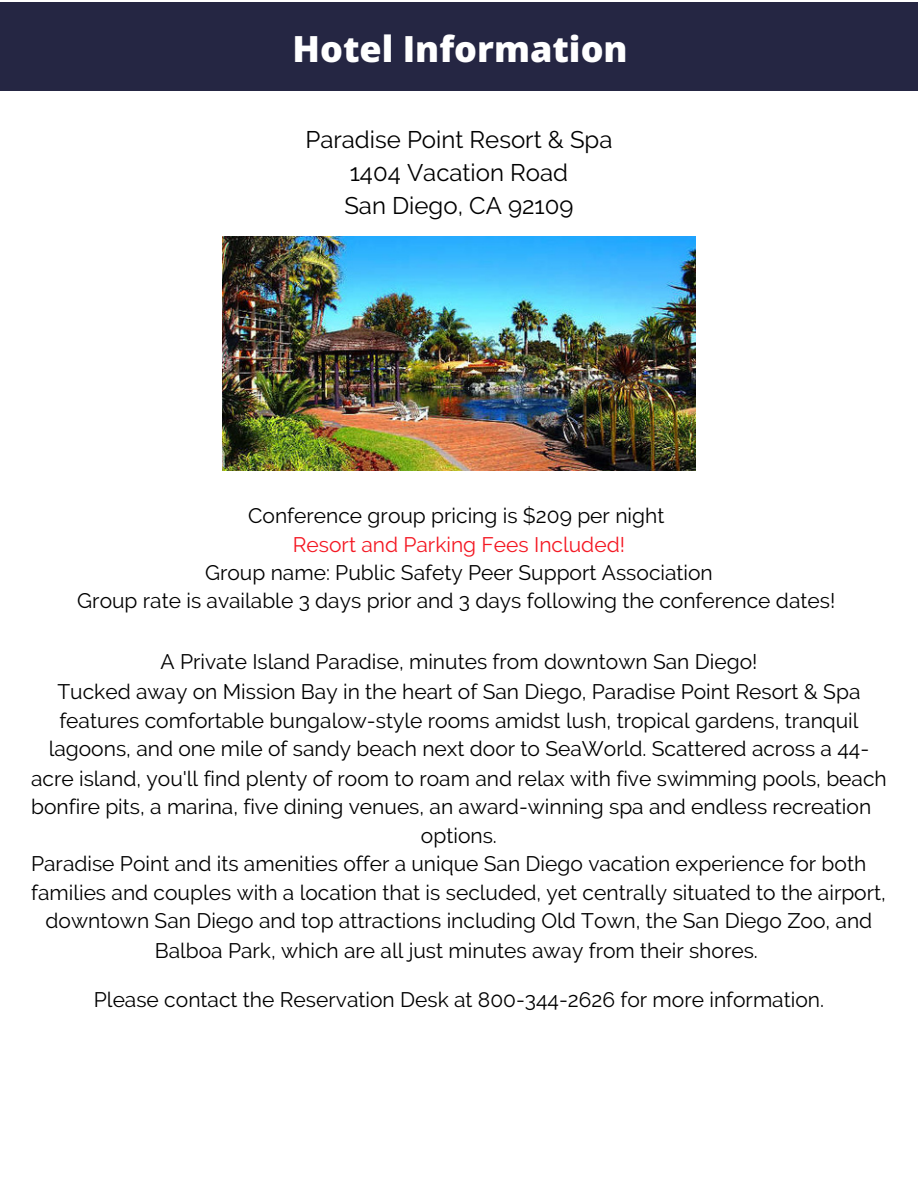
<style>
.page{position:relative;width:918px;height:1188px;background:#fff}
.page>*{position:absolute;margin:0;border:0;box-sizing:border-box;transform-origin:0 0}
.t1{font:800 36px "Open Sans";color:#fff}
.t2{font:24px/32.7px "Raleway";color:#000;text-align:center}
.t3{font:21px "Raleway";color:#000}
.t4{font:21px "Raleway";color:#f41823}
</style>
<div class="page">
<img style="left:223px;top:236px;width:472px;height:234px">
<div style="left:0;top:2px;width:918px;height:89px;background:#252643"></div>
<p class="t1" style="left:292px;top:24px;width:337px">Hotel Information</p>
<p class="t2" style="left:305px;top:124px;width:308px">Paradise Point Resort &amp; Spa<br>1404 Vacation Road</p>
<p class="t2" style="left:344px;top:189px;width:231px">San Diego, CA 92109</p>
<p class="t3" style="left:248px;top:504px;width:418px">Conference group pricing is $209 per night</p>
<p class="t4" style="left:293px;top:532px;width:334px">Resort and Parking Fees Included!</p>
<p class="t3" style="left:205px;top:560px;width:509px">Group name: Public Safety Peer Support Association</p>
<p class="t3" style="left:77px;top:588px;width:760px">Group rate is available 3 days prior and 3 days following the conference dates!</p>
<p class="t3" style="left:161px;top:649px;width:598px">A Private Island Paradise, minutes from downtown San Diego!</p>
<p class="t3" style="left:58px;top:679px;width:804px">Tucked away on Mission Bay in the heart of San Diego, Paradise Point Resort &amp; Spa</p>
<p class="t3" style="left:59px;top:709px;width:801px">features comfortable bungalow-style rooms amidst lush, tropical gardens, tranquil</p>
<p class="t3" style="left:49px;top:737px;width:822px">lagoons, and one mile of sandy beach next door to SeaWorld. Scattered across a 44-</p>
<p class="t3" style="left:31px;top:766px;width:857px">acre island, you'll find plenty of room to roam and relax with five swimming pools, beach</p>
<p class="t3" style="left:31px;top:794px;width:842px">bonfire pits, a marina, five dining venues, an award-winning spa and endless recreation</p>
<p class="t3" style="left:421px;top:823px;width:77px">options.</p>
<p class="t3" style="left:31px;top:851px;width:837px">Paradise Point and its amenities offer a unique San Diego vacation experience for both</p>
<p class="t3" style="left:31px;top:881px;width:856px">families and couples with a location that is secluded, yet centrally situated to the airport,</p>
<p class="t3" style="left:46px;top:909px;width:828px">downtown San Diego and top attractions including Old Town, the San Diego Zoo, and</p>
<p class="t3" style="left:155px;top:938px;width:605px">Balboa Park, which are all just minutes away from their shores.</p>
<p class="t3" style="left:94px;top:988px;width:732px">Please contact the Reservation Desk at 800-344-2626 for more information.</p>
</div>
